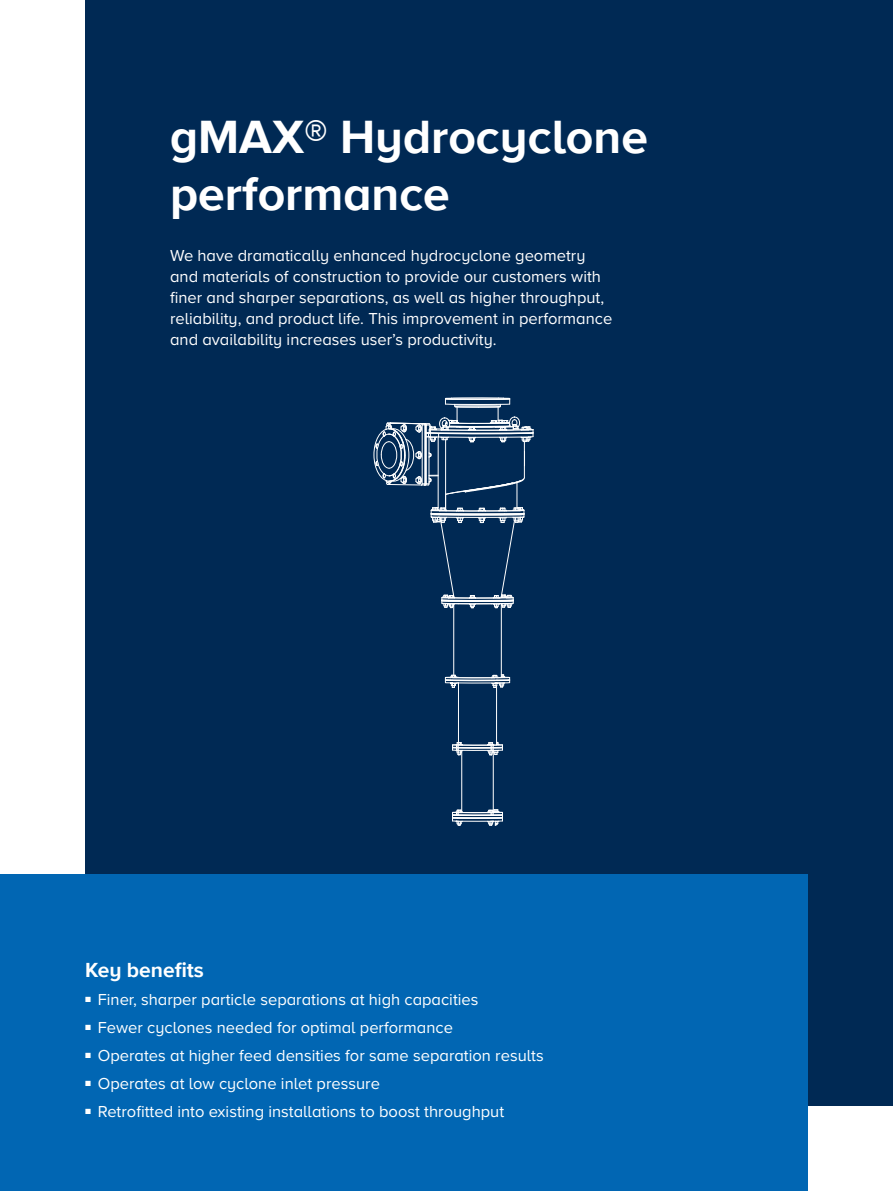
<style>
.page{position:relative;width:893px;height:1191px;background:#fff}
.page>*{position:absolute;margin:0;border:0;box-sizing:border-box;transform-origin:0 0}
.t1{font:700 48px/57px "Proxima Nova";color:#fff}
.t2{font:700 21px "Proxima Nova";color:#fff}
.t3{font:16.5px/21px "Proxima Nova";color:#fff}
</style>
<div class="page">
<div style="left:85px;top:0;width:808px;height:1106px;background:#002954"></div>
<hr style="left:493px;top:751px;width:1px;height:61px;background:#fff">
<hr style="left:461px;top:751px;width:1px;height:61px;background:#fff">
<hr style="left:496px;top:685px;width:1px;height:60px;background:#fff">
<hr style="left:458px;top:683px;width:1px;height:59px;background:#fff">
<hr style="left:501px;top:603px;width:1px;height:74px;background:#fff">
<hr style="left:453px;top:604px;width:1px;height:71px;background:#fff">
<svg style="left:445px;top:674px;width:65px;height:14px"></svg>
<svg style="left:452px;top:742px;width:51px;height:13px"></svg>
<svg style="left:452px;top:809px;width:51px;height:17px"></svg>
<svg style="left:373px;top:397px;width:161px;height:211px"></svg>
<div style="left:0;top:875px;width:808px;height:316px;background:#0166b3"></div>
<h1 class="t1" style="left:170px;top:108px;width:479px">gMAX® Hydrocyclone performance</h1>
<p class="t3" style="left:170px;top:244px;width:444px">We have dramatically enhanced hydrocyclone geometry and materials of construction to provide our customers with finer and sharper separations, as well as higher throughput, reliability, and product life. This improvement in performance and availability increases user’s productivity.</p>
<p class="t2" style="left:85px;top:953px;width:120px">Key benefits</p>
<p class="t3" style="left:85px;top:987px;width:395px"><sup>■</sup> Finer, sharper particle separations at high capacities</p>
<p class="t3" style="left:85px;top:1015px;width:369px"><sup>■</sup> Fewer cyclones needed for optimal performance</p>
<p class="t3" style="left:85px;top:1043px;width:460px"><sup>■</sup> Operates at higher feed densities for same separation results</p>
<p class="t3" style="left:85px;top:1071px;width:296px"><sup>■</sup> Operates at low cyclone inlet pressure</p>
<p class="t3" style="left:85px;top:1099px;width:421px"><sup>■</sup> Retrofitted into existing installations to boost throughput</p>
</div>
